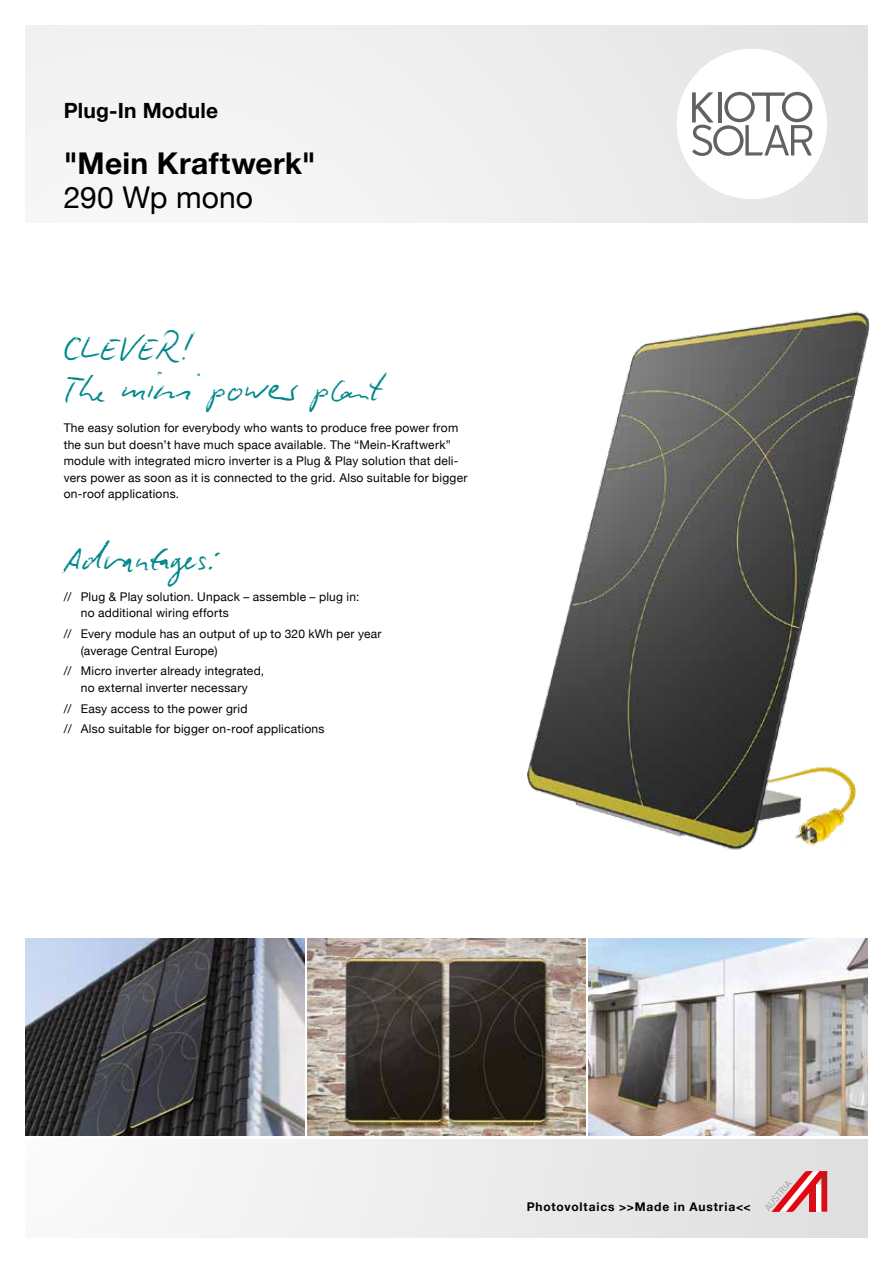
<style>
.page{position:relative;width:893px;height:1263px;background:#fff}
.page>*{position:absolute;margin:0;border:0;box-sizing:border-box;transform-origin:0 0}
.t1{font:37.5px/40.5px "Biro Script Standard";letter-spacing:.005em;color:#00888b}
.t2{font:700 30px "Helvetica Neue";letter-spacing:.01em;color:#000}
.t3{font:30px "Helvetica Neue";color:#000}
.t4{font:700 21px "Helvetica Neue";letter-spacing:.01em;color:#000}
.t5{font:12px/16.5px "Helvetica Neue";letter-spacing:.02em;color:#000}
.t6{font:700 12px "Helvetica Neue";letter-spacing:.07em;color:#000}
</style>
<div class="page">
<div style="left:26px;top:1140px;width:841px;height:98px;background:linear-gradient(to right,#fbfbfb,#dfdfdf)"></div>
<div style="left:26px;top:26px;width:841px;height:196px;background:#f1f1f1"></div>
<svg style="left:765px;top:1171px;width:62px;height:41px;background:#e29195"></svg>
<img style="left:26px;top:939px;width:278px;height:196px">
<div style="left:677px;top:49px;width:150px;height:150px;background:#fff;border-radius:50%"></div>
<svg style="left:692px;top:92px;width:120px;height:64px"></svg>
<img style="left:307px;top:939px;width:279px;height:196px">
<img style="left:589px;top:939px;width:278px;height:196px">
<img style="left:527px;top:311px;width:343px;height:539px">
<h3 class="t4" style="left:64px;top:94px;width:156px">Plug-In Module</h3>
<h2 class="t2" style="left:64px;top:140px;width:253px">"Mein Kraftwerk"</h2>
<h2 class="t3" style="left:64px;top:176px;width:191px">290 Wp mono</h2>
<h1 class="t1" style="left:64px;top:326px;width:319px">CLEVER!<br>The mini power plant</h1>
<p class="t5" style="left:64px;top:421px;width:405px">The easy solution for everybody who wants to produce free power from the sun but doesn’t have much space available. The “Mein-Kraftwerk” module with integrated micro inverter is a Plug &amp; Play solution that deli&shy;vers power as soon as it is connected to the grid. Also suitable for bigger on-roof applications.</p>
<h1 class="t1" style="left:64px;top:536px;width:158px">Advantages:</h1>
<p class="t5" style="left:81px;top:589px;width:280px;text-indent:-17px">// Plug &amp; Play solution. Unpack – assemble – plug in: no additional wiring efforts</p>
<p class="t5" style="left:81px;top:626px;width:302px;text-indent:-17px">// Every module has an output of up to 320 kWh per year (average Central Europe)</p>
<p class="t5" style="left:64px;top:663px;width:202px;text-align:center">// Micro inverter already integrated, no external inverter necessary</p>
<p class="t5" style="left:64px;top:699px;width:262px;line-height:20.7px">// Easy access to the power grid<br>// Also suitable for bigger on-roof applications</p>
<p class="t6" style="left:527px;top:1197px;width:226px">Photovoltaics &gt;&gt;Made in Austria&lt;&lt;</p>
</div>
